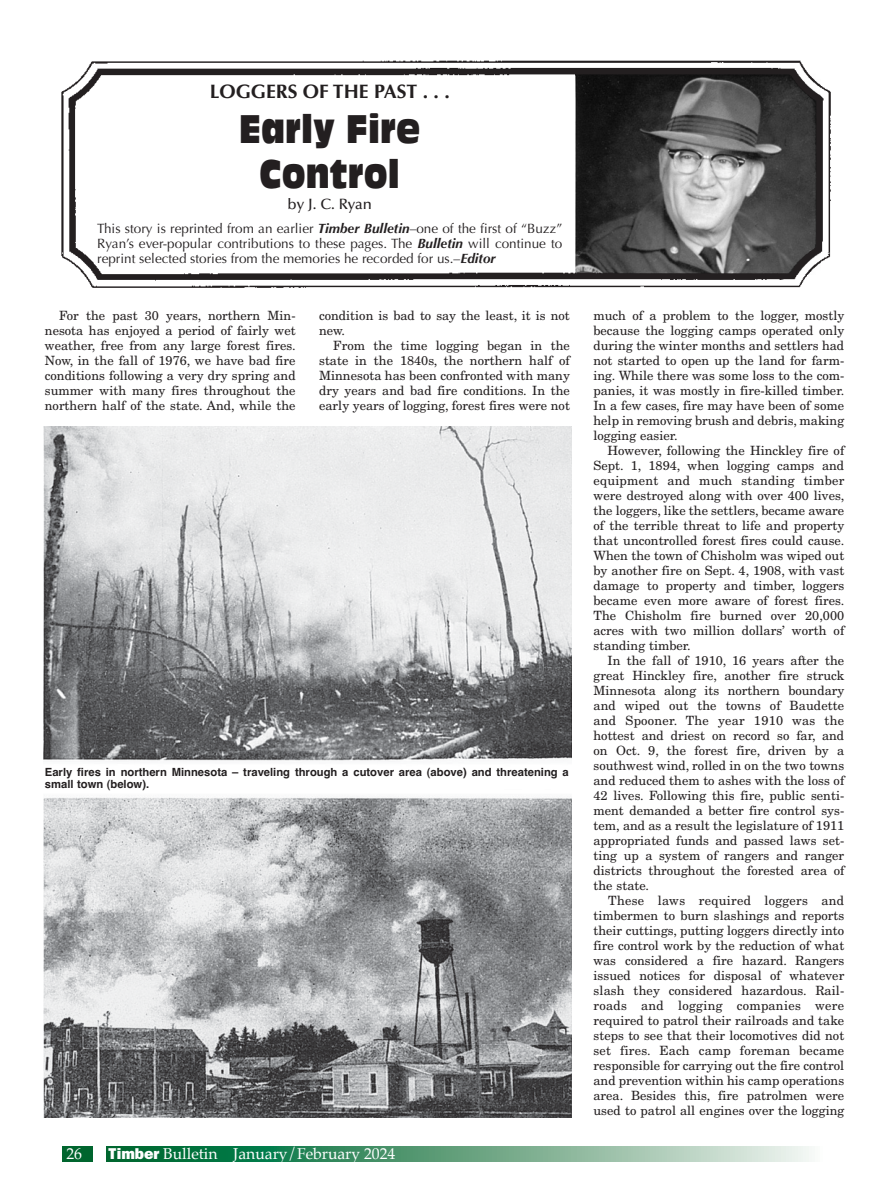
<style>
.page{position:relative;width:891px;height:1188px;background:#fff}
.page>*{position:absolute;margin:0;border:0;box-sizing:border-box;transform-origin:0 0}
.t1{font:39px/45px "Antique Olive Std Compact";color:#231f20;text-align:center;scale:.8 1}
.t2{font:700 19.5px "Optima";color:#231f20}
.t3{font:15.75px "Palatino";letter-spacing:-.005em;color:#fff}
.t4{font:500 15px "Optima LT Std";letter-spacing:-.005em;color:#231f20}
.t5{font:700 15px "Helvetica";color:#231f20}
.t6{font:13.5px/15px "Optima";color:#231f20;text-align:justify}
.t7{font:12.75px/15px "New Century Schlbk";color:#231f20;text-align:justify}
.t8{font:700 11.25px/12px "Helvetica";color:#231f20}
.s1{font-family:"Optima LT Std";font-weight:700;font-style:italic}
.s2{font-family:"ITC Franklin Gothic Std Hvy"}
</style>
<div class="page">
<div style="left:63px;top:1146px;width:30px;height:16px;background:#00652e"></div>
<svg style="left:106px;top:1146px;width:703px;height:16px;background:#63a482"></svg>
<img style="left:61px;top:60px;width:770px;height:228px">
<img style="left:44px;top:427px;width:528px;height:691px">
<h2 class="t2" style="left:210px;top:80px;width:242px">LOGGERS OF THE PAST . . .</h2>
<h1 class="t1" style="left:239px;top:106px;width:228px">Early Fire<br>Control</h1>
<p class="t4" style="left:288px;top:195px;width:86px">by J. C. Ryan</p>
<p class="t6" style="left:97px;top:221px;width:467px">This story is reprinted from an earlier <span class="s1">Timber Bulletin</span>–one of the first of “Buzz” Ryan’s ever-popular contributions to these pages. The <span class="s1">Bulletin</span> will continue to reprint selected stories from the memories he recorded for us.–<span class="s1">Editor</span></p>
<p class="t5" style="left:46px;top:229px;width:97px">by J. C. Ryan</p>
<p class="t7" style="left:45px;top:308px;width:252px;text-indent:14px">For the past 30 years, northern Min&shy;nesota has enjoyed a period of fairly wet weather, free from any large forest fires.<br>Now, in the fall of 1976, we have bad fire conditions following a very dry spring and summer with many fires throughout the northern half of the state. And, while the</p>
<p class="t7" style="left:319px;top:307px;width:252px">condition is bad to say the least, it is not new.</p>
<p class="t7" style="left:319px;top:337px;width:252px;text-indent:14px">From the time logging began in the state in the 1840s, the northern half of Minnesota has been confronted with many dry years and bad fire conditions. In the early years of logging, forest fires were not</p>
<p class="t8" style="left:45px;top:766px;width:526px">Early fires in northern Minnesota – traveling through a cutover area (above) and threatening a small town (below).</p>
<p class="t3" style="left:66px;top:1141px;width:17px">26</p>
<p class="t3" style="left:109px;top:1141px;width:288px"><span class="s2">Timber</span> Bulletin January/February 2024</p>
<p class="t7" style="left:593px;top:308px;width:252px">much of a problem to the logger, mostly because the logging camps operated only during the winter months and settlers had not started to open up the land for farm&shy;ing. While there was some loss to the com&shy;panies, it was mostly in fire-killed timber.<br>In a few cases, fire may have been of some help in removing brush and debris, making logging easier.</p>
<p class="t7" style="left:593px;top:442px;width:252px;text-indent:14px">However, following the Hinckley fire of Sept. 1, 1894, when logging camps and equipment and much standing timber were destroyed along with over 400 lives, the loggers, like the settlers, became aware of the terrible threat to life and property that uncontrolled forest fires could cause.<br>When the town of Chisholm was wiped out by another fire on Sept. 4, 1908, with vast damage to property and timber, loggers became even more aware of forest fires.<br>The Chisholm fire burned over 20,000 acres with two million dollars’ worth of standing timber.</p>
<p class="t7" style="left:593px;top:653px;width:252px;text-indent:14px">In the fall of 1910, 16 years after the great Hinckley fire, another fire struck Minnesota along its northern boundary and wiped out the towns of Baudette and Spooner. The year 1910 was the hottest and driest on record so far, and on Oct. 9, the forest fire, driven by a southwest wind, rolled in on the two towns and reduced them to ashes with the loss of 42 lives. Following this fire, public senti&shy;ment demanded a better fire control sys&shy;tem, and as a result the legislature of 1911 appropriated funds and passed laws set&shy;ting up a system of rangers and ranger districts throughout the forested area of the state.</p>
<p class="t7" style="left:593px;top:893px;width:252px;text-indent:15px">These laws required loggers and timbermen to burn slashings and reports their cuttings, putting loggers directly into fire control work by the reduction of what was considered a fire hazard. Rangers issued notices for disposal of whatever slash they considered hazardous. Rail&shy;roads and logging companies were required to patrol their railroads and take steps to see that their locomotives did not set fires. Each camp foreman became responsible for carrying out the fire control and prevention within his camp operations area. Besides this, fire patrolmen were used to patrol all engines over the logging</p>
</div>
